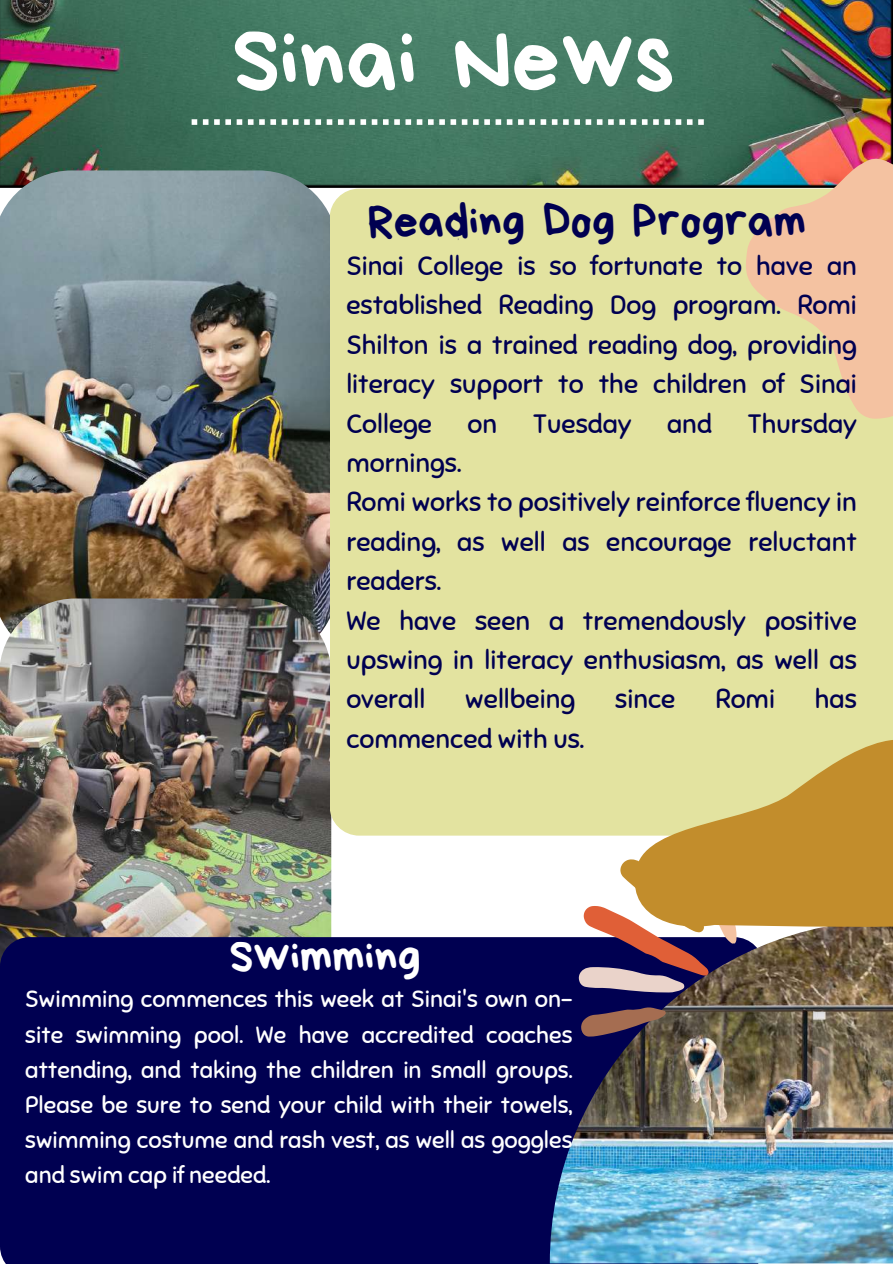
<style>
.page{position:relative;width:893px;height:1264px;background:#fff}
.page>*{position:absolute;margin:0;border:0;box-sizing:border-box;transform-origin:0 0}
.t1{font:96px "Bryndan Write";color:#fff}
.t2{font:48px "Bryndan Write";color:#000051}
.t3{font:48px "Bryndan Write";color:#fff}
.t4{font:26.55px/39.3px "Sniglet";color:#000051;text-align:justify}
.t5{font:23.4px/35.2px "Sniglet";color:#fff;text-align:justify}
</style>
<div class="page">
<img style="left:0;top:0;width:892px;height:187px">
<img style="left:0;top:170px;width:337px;height:493px">
<img style="left:0;top:598px;width:331px;height:474px;border-radius:76px">
<div style="left:0;top:937px;width:763px;height:326px;background:#000051"></div>
<img style="left:549px;top:932px;width:343px;height:330px">
<svg style="left:192px;top:119px;width:511px;height:6px"></svg>
<div style="left:329px;top:188px;width:563px;height:647px;background:#e3e3a0;border-radius:30px"></div>
<svg style="left:575px;top:835px;width:188px;height:221px"></svg>
<svg style="left:704px;top:125px;width:188px;height:294px"></svg>
<svg style="left:625px;top:740px;width:267px;height:192px;fill:#c28d2c"></svg>
<h1 class="t1" style="left:232px;top:12px;width:444px">Sinai News</h1>
<h2 class="t2" style="left:368px;top:198px;width:440px">Reading Dog Program</h2>
<p class="t4" style="left:346px;top:246px;width:512px">Sinai College is so fortunate to have an established Reading Dog program. Romi Shilton is a trained reading dog, providing literacy support to the children of Sinai College</p>
<p class="t4" style="left:467px;top:404px;width:31px">on</p>
<p class="t4" style="left:532px;top:404px;width:100px">Tuesday</p>
<p class="t4" style="left:667px;top:404px;width:46px">and</p>
<p class="t4" style="left:747px;top:404px;width:111px">Thursday</p>
<p class="t4" style="left:346px;top:443px;width:512px;text-align:left">mornings.<br>Romi works to positively reinforce fluency in reading, as well as encourage reluctant readers.<br>We have seen a tremendously positive upswing in literacy enthusiasm, as well as overall</p>
<p class="t4" style="left:465px;top:680px;width:111px">wellbeing</p>
<p class="t4" style="left:615px;top:680px;width:62px">since</p>
<p class="t4" style="left:715px;top:680px;width:61px">Romi</p>
<p class="t4" style="left:814px;top:680px;width:44px">has</p>
<p class="t4" style="left:346px;top:719px;width:239px">commenced with us.</p>
<h2 class="t3" style="left:229px;top:932px;width:193px">Swimming</h2>
<p class="t5" style="left:25px;top:981px;width:548px">Swimming commences this week at Sinai's own on&shy;site swimming pool. We have accredited coaches attending, and taking the children in small groups.<br>Please be sure to send your child with their towels, swimming costume and rash vest, as well as goggles and swim cap if needed.</p>
</div>
